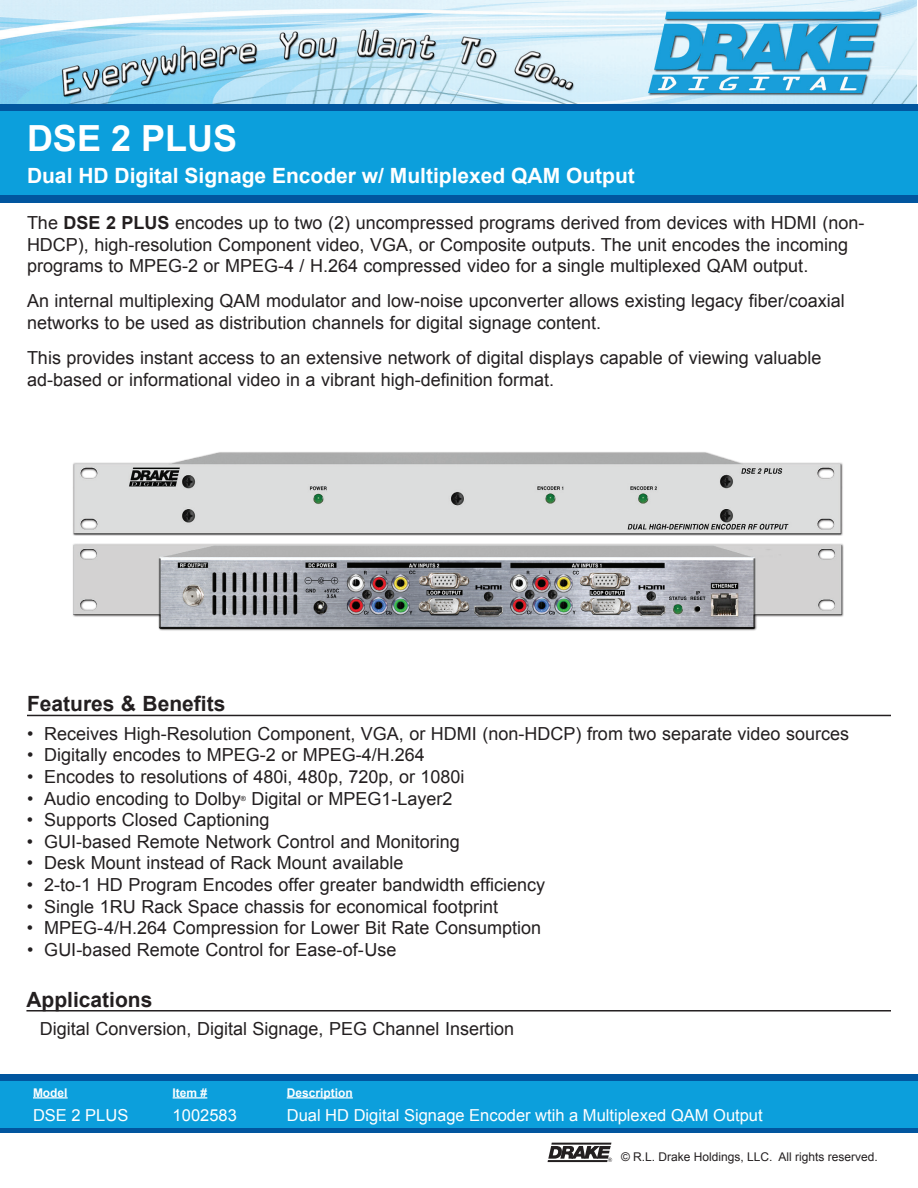
<style>
.page{position:relative;width:918px;height:1188px;background:#fff}
.page>*{position:absolute;margin:0;border:0;box-sizing:border-box;transform-origin:0 0}
.t1{font:700 36px "Arial";color:#fff}
.t2{font:700 21px "Arial";color:#fff}
.t3{font:700 21px "Arial";color:#231f20}
.t4{font:18px/21.6px "Arial";color:#231f20}
.t5{font:16.5px "Arial";color:#fff}
.t6{font:12px "Arial";color:#231f20}
.t7{font:700 12px "Arial";color:#fff}
.t8{font:7.05px "Arial";color:#231f20}
.s1{font-weight:700}
</style>
<div class="page">
<div style="left:0;top:1074px;width:918px;height:59px;background:#01569f"></div>
<div style="left:0;top:1081px;width:918px;height:46px;background:#0c9fdc"></div>
<hr style="left:33px;top:1097px;width:35px;height:2px;background:#fff">
<hr style="left:173px;top:1097px;width:34px;height:2px;background:#fff">
<hr style="left:287px;top:1097px;width:66px;height:2px;background:#fff">
<div style="left:0;top:104px;width:918px;height:98px;background:#01569f"></div>
<div style="left:0;top:111px;width:918px;height:84px;background:#0c9fdc"></div>
<hr style="left:551px;top:1143px;width:60px;height:2px;background:#231f20">
<svg style="left:548px;top:1146px;width:64px;height:16px"></svg>
<img style="left:0;top:1px;width:916px;height:103px">
<hr style="left:27px;top:715px;width:864px;height:1px;background:#231f20">
<img style="left:73px;top:543px;width:771px;height:88px">
<img style="left:73px;top:452px;width:770px;height:84px">
<hr style="left:26px;top:1010px;width:865px;height:2px;background:#231f20">
<h1 class="t1" style="left:27px;top:114px;width:212px">DSE 2 PLUS</h1>
<p class="t2" style="left:27px;top:161px;width:609px">Dual HD Digital Signage Encoder w/ Multiplexed QAM Output</p>
<p class="t4" style="left:27px;top:212px;width:839px">The <span class="s1">DSE 2 PLUS</span> encodes up to two (2) uncompressed programs derived from devices with HDMI (non-<br>HDCP), high-resolution Component video, VGA, or Composite outputs. The unit encodes the incoming programs to MPEG-2 or MPEG-4 / H.264 compressed video for a single multiplexed QAM output.</p>
<p class="t4" style="left:27px;top:290px;width:819px">An internal multiplexing QAM modulator and low-noise upconverter allows existing legacy fiber/coaxial networks to be used as distribution channels for digital signage content.</p>
<p class="t4" style="left:27px;top:347px;width:796px">This provides instant access to an extensive network of digital displays capable of viewing valuable ad-based or informational video in a vibrant high-definition format.</p>
<p class="t3" style="left:27px;top:690px;width:200px">Features &amp; Benefits</p>
<p class="t4" style="left:27px;top:723px;width:824px">• Receives High-Resolution Component, VGA, or HDMI (non-HDCP) from two separate video sources</p>
<p class="t4" style="left:27px;top:745px;width:399px">• Digitally encodes to MPEG-2 or MPEG-4/H.264</p>
<p class="t4" style="left:27px;top:766px;width:439px">• Encodes to resolutions of 480i, 480p, 720p, or 1080i</p>
<p class="t4" style="left:27px;top:788px;width:215px">• Audio encoding to Dolby</p>
<p class="t8" style="left:241px;top:794px;width:7px">®</p>
<p class="t4" style="left:252px;top:788px;width:203px">Digital or MPEG1-Layer2</p>
<p class="t4" style="left:27px;top:809px;width:244px">• Supports Closed Captioning</p>
<p class="t4" style="left:27px;top:831px;width:434px">• GUI-based Remote Network Control and Monitoring</p>
<p class="t4" style="left:27px;top:853px;width:378px">• Desk Mount instead of Rack Mount available</p>
<p class="t4" style="left:27px;top:874px;width:520px">• 2-to-1 HD Program Encodes offer greater bandwidth efficiency</p>
<p class="t4" style="left:27px;top:896px;width:473px">• Single 1RU Rack Space chassis for economical footprint</p>
<p class="t4" style="left:27px;top:917px;width:516px">• MPEG-4/H.264 Compression for Lower Bit Rate Consumption</p>
<p class="t4" style="left:27px;top:939px;width:371px">• GUI-based Remote Control for Ease-of-Use</p>
<p class="t3" style="left:26px;top:985px;width:128px">Applications</p>
<p class="t4" style="left:40px;top:1018px;width:476px">Digital Conversion, Digital Signage, PEG Channel Insertion</p>
<p class="t7" style="left:33px;top:1084px;width:36px">Model</p>
<p class="t7" style="left:173px;top:1084px;width:36px">Item #</p>
<p class="t7" style="left:287px;top:1084px;width:68px">Description</p>
<p class="t5" style="left:33px;top:1104px;width:97px">DSE 2 PLUS</p>
<p class="t5" style="left:173px;top:1104px;width:66px">1002583</p>
<p class="t5" style="left:287px;top:1104px;width:477px">Dual HD Digital Signage Encoder wtih a Multiplexed QAM Output</p>
<p class="t6" style="left:621px;top:1149px;width:258px">© R.L. Drake Holdings, LLC. All rights reserved.</p>
</div>
